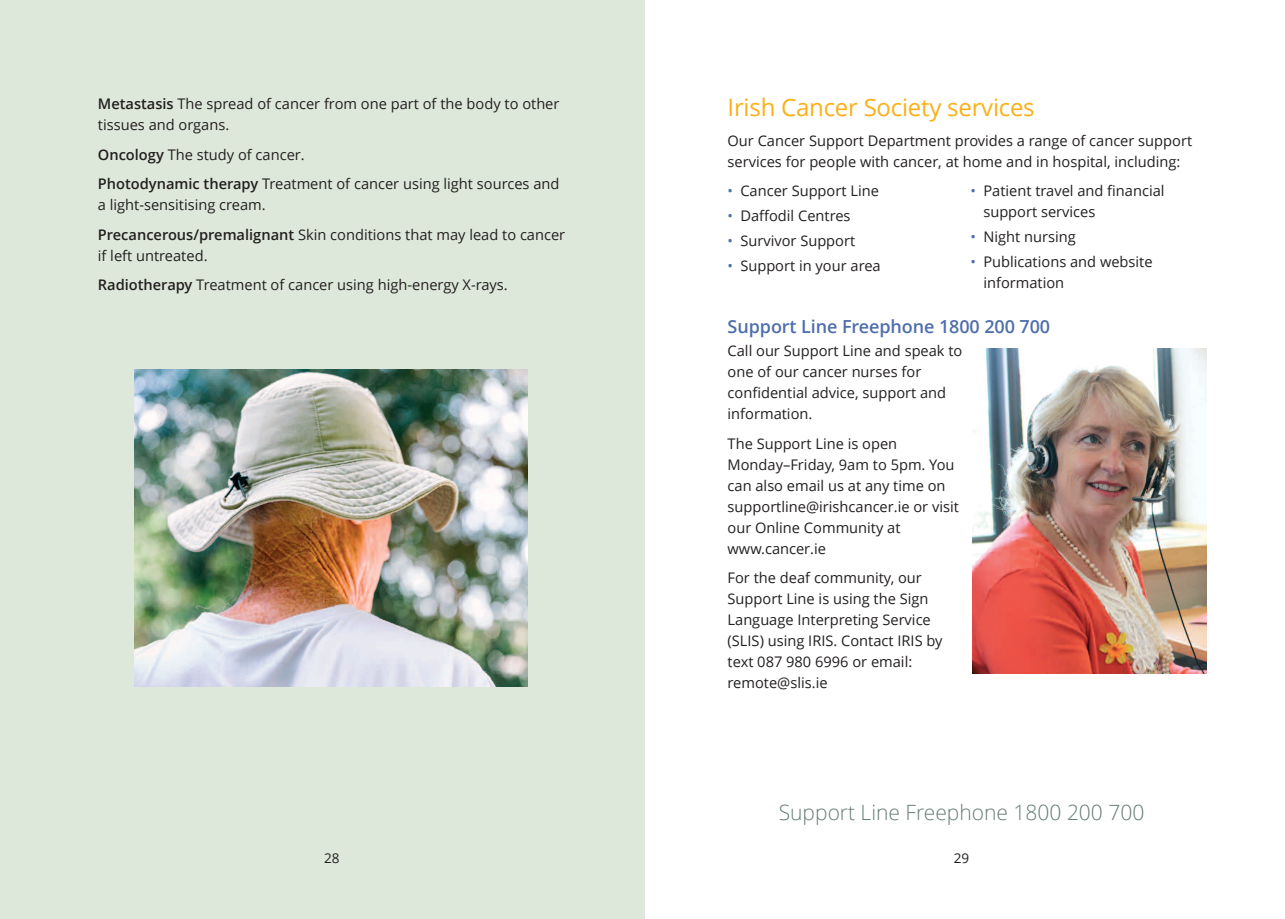
<style>
.page{position:relative;width:1285px;height:919px;background:#fff}
.page>*{position:absolute;margin:0;border:0;box-sizing:border-box;transform-origin:0 0}
.t1{font:24px "Open Sans";letter-spacing:-.01em;color:#fbb017}
.t2{font:300 21px "Open Sans";color:#677e75}
.t3{font:600 18px "Open Sans";letter-spacing:-.005em;color:#4e6eab}
.t4{font:14.7px/21px "Open Sans";color:#231f20}
.t5{font:13.5px "Open Sans";color:#231f20}
.s1{font-weight:600}
.s2{color:#4e6eab}
</style>
<div class="page">
<div style="left:0;top:0;width:644px;height:918px;background:#dee8da"></div>
<img style="left:972px;top:348px;width:234px;height:326px">
<img style="left:134px;top:370px;width:394px;height:316px">
<p class="t4" style="left:98px;top:93px;width:463px"><span class="s1">Metastasis</span> The spread of cancer from one part of the body to other tissues and organs.</p>
<p class="t4" style="left:98px;top:139px;width:463px;line-height:29.5px"><span class="s1">Oncology</span> The study of cancer.<br><span class="s1">Photodynamic therapy</span> Treatment of cancer using light sources and</p>
<p class="t4" style="left:98px;top:190px;width:469px;line-height:29.5px">a light-sensitising cream.<br><span class="s1">Precancerous/premalignant</span> Skin conditions that may lead to cancer</p>
<p class="t4" style="left:98px;top:240px;width:411px;line-height:29.5px">if left untreated.<br><span class="s1">Radiotherapy</span> Treatment of cancer using high-energy X-rays.</p>
<h1 class="t1" style="left:727px;top:91px;width:308px">Irish Cancer Society services</h1>
<p class="t4" style="left:727px;top:129px;width:466px">Our Cancer Support Department provides a range of cancer support services for people with cancer, at home and in hospital, including:</p>
<p class="t4" style="left:983px;top:179px;width:183px;text-indent:-13px"><span class="s2">•</span> Patient travel and financial support services</p>
<p class="t4" style="left:970px;top:226px;width:107px"><span class="s2">•</span> Night nursing</p>
<p class="t4" style="left:983px;top:251px;width:171px;text-indent:-13px"><span class="s2">•</span> Publications and website information</p>
<p class="t3" style="left:727px;top:313px;width:324px">Support Line Freephone 1800 200 700</p>
<p class="t4" style="left:727px;top:340px;width:236px">Call our Support Line and speak to one of our cancer nurses for confidential advice, support and information.</p>
<p class="t4" style="left:727px;top:432px;width:233px">The Support Line is open<br>Monday–Friday, 9am to 5pm. You can also email us at any time on supportline@irishcancer.ie or visit our Online Community at www.cancer.ie</p>
<p class="t4" style="left:727px;top:567px;width:216px">For the deaf community, our<br>Support Line is using the Sign<br>Language Interpreting Service (SLIS) using IRIS. Contact IRIS by text 087 980 6996 or email: remote@slis.ie</p>
<p class="t4" style="left:727px;top:179px;width:153px"><span class="s2">•</span> Cancer Support Line</p>
<p class="t4" style="left:727px;top:205px;width:124px"><span class="s2">•</span> Daffodil Centres</p>
<p class="t4" style="left:727px;top:230px;width:129px"><span class="s2">•</span> Survivor Support</p>
<p class="t4" style="left:727px;top:255px;width:155px"><span class="s2">•</span> Support in your area</p>
<h2 class="t2" style="left:778px;top:797px;width:367px">Support Line Freephone 1800 200 700</h2>
<p class="t5" style="left:324px;top:848px;width:17px">28</p>
<p class="t5" style="left:953px;top:848px;width:17px">29</p>
</div>
